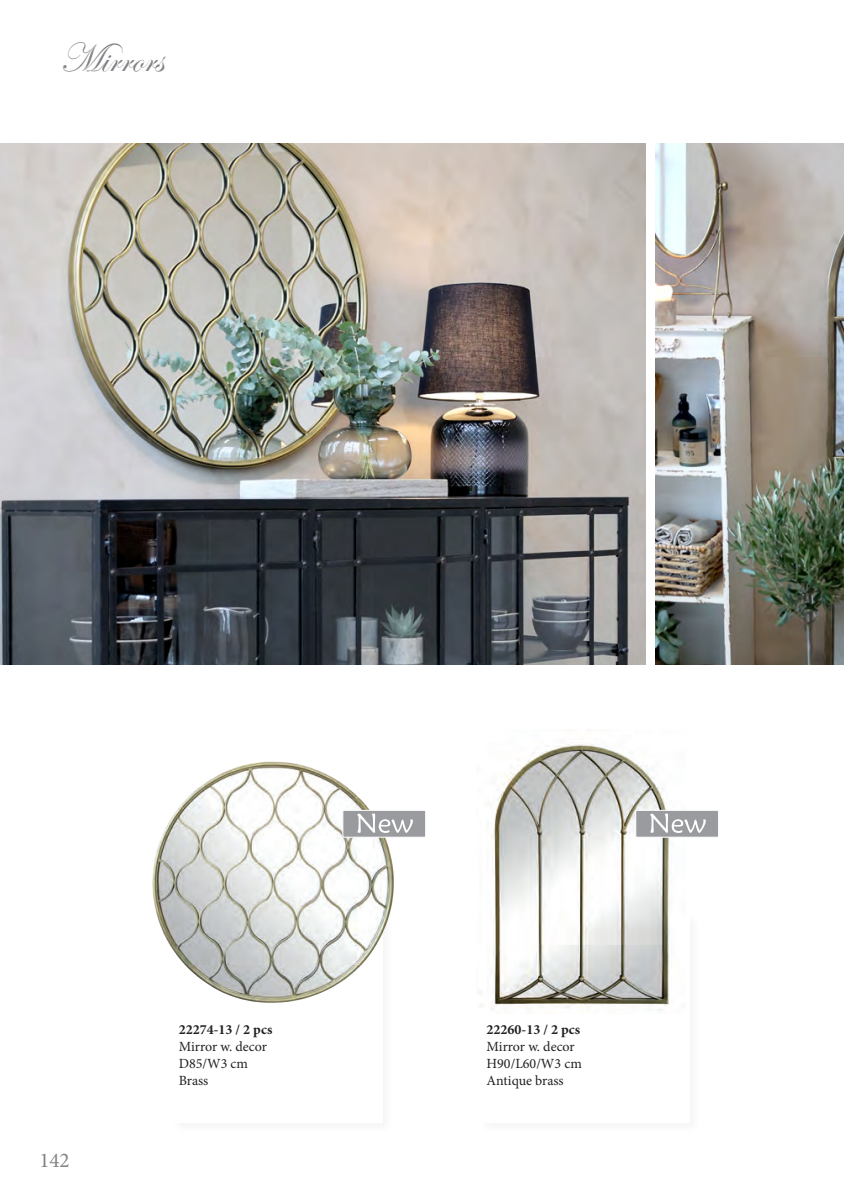
<style>
.page{position:relative;width:844px;height:1191px;background:#fff}
.page>*{position:absolute;margin:0;border:0;box-sizing:border-box;transform-origin:0 0}
.t1{font:42px "Edwardian Script ITC";color:#808285}
.t2{font:21px "Minion Pro";color:#808285}
.t3{font:14px "Minion Pro";color:#231f20}
.t4{font:700 14px "Minion Pro";color:#231f20}
</style>
<div class="page">
<img style="left:0;top:144px;width:645px;height:521px">
<img style="left:655px;top:144px;width:188px;height:521px">
<img style="left:480px;top:742px;width:190px;height:269px">
<img style="left:152px;top:761px;width:242px;height:242px">
<div style="left:343px;top:810px;width:82px;height:27px;background:#999b9e"></div>
<div style="left:343px;top:810px;width:82px;height:27px;border:1px solid #fff"></div>
<svg style="left:357px;top:813px;width:56px;height:20px"></svg>
<div style="left:635px;top:810px;width:83px;height:27px;background:#999b9e"></div>
<div style="left:635px;top:810px;width:83px;height:27px;border:1px solid #fff"></div>
<svg style="left:650px;top:813px;width:55px;height:20px"></svg>
<p class="t1" style="left:60px;top:35px;width:105px">Mirrors</p>
<p class="t2" style="left:39px;top:1145px;width:32px">142</p>
<p class="t4" style="left:179px;top:1019px;width:95px">22274-13 / 2 pcs</p>
<p class="t3" style="left:179px;top:1037px;width:90px">Mirror w. decor</p>
<p class="t3" style="left:179px;top:1054px;width:71px">D85/W3 cm</p>
<p class="t3" style="left:179px;top:1070px;width:31px">Brass</p>
<p class="t4" style="left:486px;top:1019px;width:95px">22260-13 / 2 pcs</p>
<p class="t3" style="left:486px;top:1037px;width:90px">Mirror w. decor</p>
<p class="t3" style="left:486px;top:1054px;width:97px">H90/L60/W3 cm</p>
<p class="t3" style="left:486px;top:1070px;width:79px">Antique brass</p>
</div>
